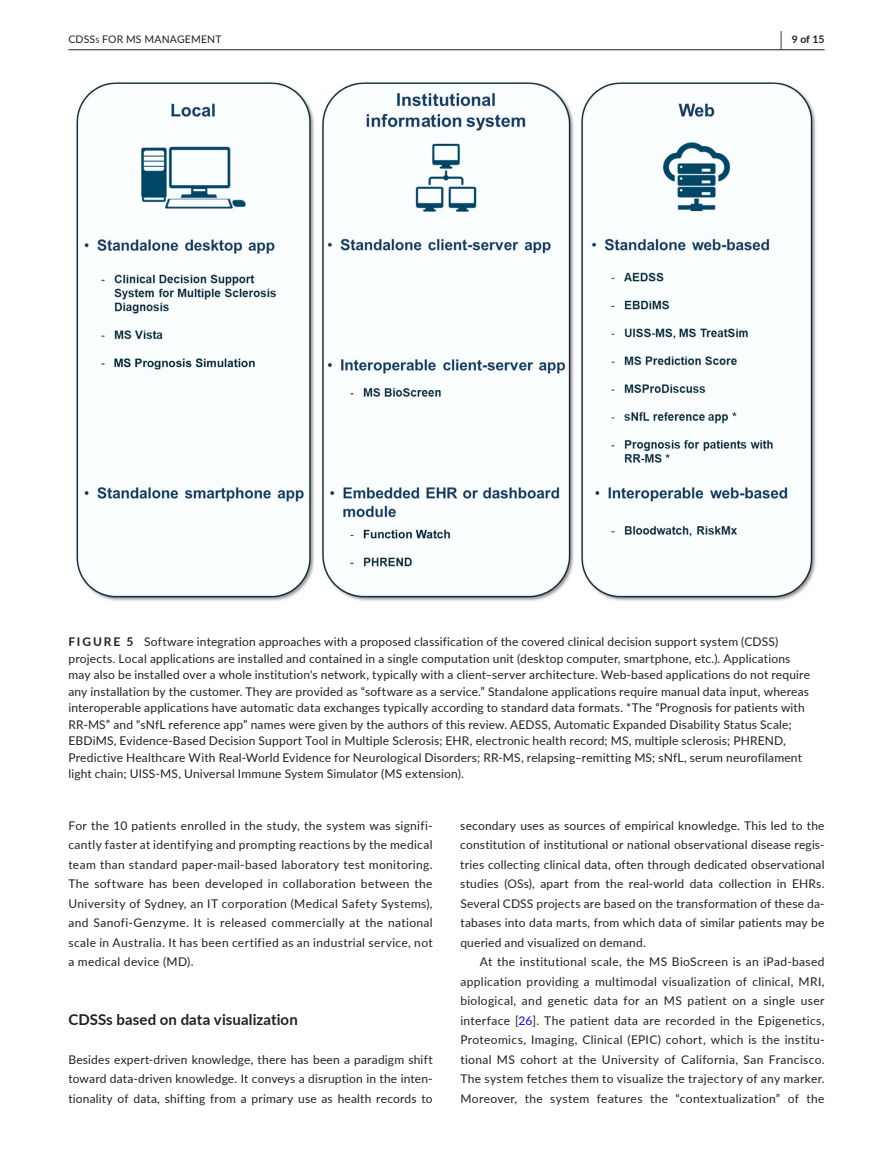
<style>
.page{position:relative;width:893px;height:1174px;background:#fff}
.page>*{position:absolute;margin:0;border:0;box-sizing:border-box;transform-origin:0 0}
.t1{font:700 15px "Lato";letter-spacing:.005em;color:#231f20}
.t2{font:12px/19.5px "Lato";letter-spacing:.015em;color:#231f20;text-align:justify}
.t3{font:10.5px "Lato";letter-spacing:.02em;color:#231f20}
.t4{font:700 10.5px "Lato";color:#231f20}
.s1{font-size:7.35px}
.s2{font-size:19.5px}
.s3{font-weight:700}
.s4{color:#00f}
</style>
<div class="page">
<hr style="left:68px;top:49px;width:756px;height:1px;background:#231f20">
<img style="left:76px;top:82px;width:740px;height:519px">
<p class="t3" style="left:68px;top:31px;width:155px">CDSS<span class="s1">s</span> FOR MS MANAGEMENT</p>
<p class="t4" style="left:780px;top:31px;width:46px"><span class="s2">|</span> 9 of 15</p>
<p class="t2" style="left:68px;top:633px;width:743px;line-height:16.5px;text-align:left"><span class="s3">FIGURE 5</span> Software integration approaches with a proposed classification of the covered clinical decision support system (CDSS) projects. Local applications are installed and contained in a single computation unit (desktop computer, smartphone, etc.). Applications may also be installed over a whole institution's network, typically with a client–server architecture. Web-based applications do not require any installation by the customer. They are provided as “software as a service.” Standalone applications require manual data input, whereas interoperable applications have automatic data exchanges typically according to standard data formats. *The “Prognosis for patients with RR-MS” and “sNfL reference app” names were given by the authors of this review. AEDSS, Automatic Expanded Disability Status Scale; EBDiMS, Evidence-Based Decision Support Tool in Multiple Sclerosis; EHR, electronic health record; MS, multiple sclerosis; PHREND, Predictive Healthcare With Real-World Evidence for Neurological Disorders; RR-MS, relapsing–remitting MS; sNfL, serum neurofilament light chain; UISS-MS, Universal Immune System Simulator (MS extension).</p>
<p class="t2" style="left:68px;top:815px;width:366px">For the 10 patients enrolled in the study, the system was signifi&shy;cantly faster at identifying and prompting reactions by the medical team than standard paper-mail-based laboratory test monitoring.<br>The software has been developed in collaboration between the University of Sydney, an IT corporation (Medical Safety Systems), and Sanofi-Genzyme. It is released commercially at the national scale in Australia. It has been certified as an industrial service, not a medical device (MD).</p>
<p class="t1" style="left:68px;top:1008px;width:231px">CDSSs based on data visualization</p>
<p class="t2" style="left:68px;top:1049px;width:366px">Besides expert-driven knowledge, there has been a paradigm shift toward data-driven knowledge. It conveys a disruption in the inten&shy;tionality of data, shifting from a primary use as health records to</p>
<p class="t2" style="left:460px;top:815px;width:366px">secondary uses as sources of empirical knowledge. This led to the constitution of institutional or national observational disease regis&shy;tries collecting clinical data, often through dedicated observational studies (OSs), apart from the real-world data collection in EHRs.<br>Several CDSS projects are based on the transformation of these da&shy;tabases into data marts, from which data of similar patients may be queried and visualized on demand.</p>
<p class="t2" style="left:460px;top:951px;width:366px;text-indent:20px">At the institutional scale, the MS BioScreen is an iPad-based application providing a multimodal visualization of clinical, MRI, biological, and genetic data for an MS patient on a single user interface [<span class="s4">26</span>]. The patient data are recorded in the Epigenetics, Proteomics, Imaging, Clinical (EPIC) cohort, which is the institu&shy;tional MS cohort at the University of California, San Francisco.<br>The system fetches them to visualize the trajectory of any marker.<br>Moreover, the system features the “contextualization” of the</p>
</div>
